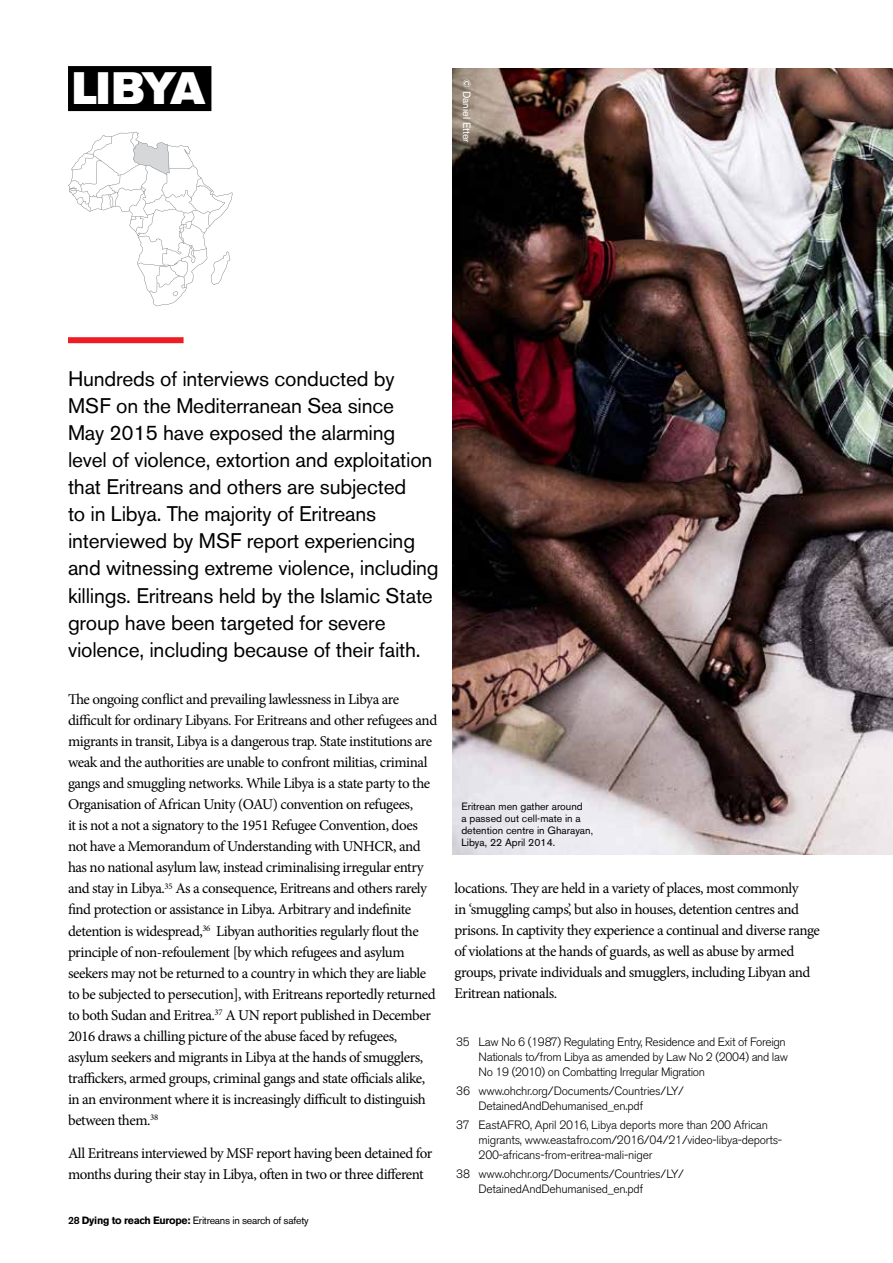
<style>
.page{position:relative;width:893px;height:1263px;background:#fff}
.page>*{position:absolute;margin:0;border:0;box-sizing:border-box;transform-origin:0 0}
.t1{font:45px "Akzidenz Grotesk BE Super";letter-spacing:-.04em;color:#fff}
.t2{font:21px/27px "Akzidenz Grotesk BE";letter-spacing:-.01em;color:#000}
.t3{font:15px/21px "Minion Pro";letter-spacing:-.03em;color:#000}
.t4{font:300 12px/15px "Akzidenz Grotesk BE";letter-spacing:-.02em;color:#000}
.t5{font:10.5px/12px "Akzidenz Grotesk BE";color:#000}
.t6{font:10.5px "Akzidenz Grotesk BE";letter-spacing:-.025em;color:#000}
.t7{font:10.5px "Akzidenz Grotesk BE";color:#fff}
.s1{font-weight:500}
.s2{font-weight:700}
</style>
<div class="page">
<svg style="left:68px;top:132px;width:164px;height:174px"></svg>
<div style="left:68px;top:66px;width:143px;height:45px;background:#000"></div>
<div style="left:68px;top:337px;width:116px;height:6px;background:#ed1d24"></div>
<img style="left:453px;top:68px;width:440px;height:787px">
<h1 class="t1" style="left:72px;top:62px;width:135px">LIBYA</h1>
<p class="t7" style="left:473px;top:79px;width:65px;rotate:90deg">© Daniel Etter</p>
<p class="t2" style="left:68px;top:366px;width:372px">Hundreds of interviews conducted by MSF on the Mediterranean Sea since<br>May 2015 have exposed the alarming level of violence, extortion and exploitation that Eritreans and others are subjected<br>to in Libya. The majority of Eritreans interviewed by MSF report experiencing and witnessing extreme violence, including killings. Eritreans held by the Islamic State group have been targeted for severe violence, including because of their faith.</p>
<p class="t3" style="left:68px;top:689px;width:371px">The ongoing conflict and prevailing lawlessness in Libya are difficult for ordinary Libyans. For Eritreans and other refugees and migrants in transit, Libya is a dangerous trap. State institutions are weak and the authorities are unable to confront militias, criminal gangs and smuggling networks. While Libya is a state party to the Organisation of African Unity (OAU) convention on refugees,<br>it is not a not a signatory to the 1951 Refugee Convention, does not have a Memorandum of Understanding with UNHCR, and has no national asylum law, instead criminalising irregular entry and stay in Libya.<sup>35</sup> As a consequence, Eritreans and others rarely find protection or assistance in Libya. Arbitrary and indefinite detention is widespread,<sup>36</sup> Libyan authorities regularly flout the principle of non-refoulement [by which refugees and asylum seekers may not be returned to a country in which they are liable to be subjected to persecution], with Eritreans reportedly returned to both Sudan and Eritrea.<sup>37</sup> A UN report published in December 2016 draws a chilling picture of the abuse faced by refugees, asylum seekers and migrants in Libya at the hands of smugglers, traffickers, armed groups, criminal gangs and state officials alike, in an environment where it is increasingly difficult to distinguish between them.<sup>38</sup></p>
<p class="t3" style="left:68px;top:1143px;width:366px">All Eritreans interviewed by MSF report having been detained for months during their stay in Libya, often in two or three different</p>
<p class="t6" style="left:68px;top:1214px;width:242px"><span class="s1">28</span> <span class="s2">Dying to reach Europe:</span> Eritreans in search of safety</p>
<p class="t5" style="left:461px;top:800px;width:133px">Eritrean men gather around<br>a passed out cell-mate in a detention centre in Gharayan,<br>Libya, 22 April 2014.</p>
<p class="t3" style="left:455px;top:878px;width:367px">locations. They are held in a variety of places, most commonly<br>in ‘smuggling camps’, but also in houses, detention centres and prisons. In captivity they experience a continual and diverse range of violations at the hands of guards, as well as abuse by armed groups, private individuals and smugglers, including Libyan and Eritrean nationals.</p>
<p class="t4" style="left:479px;top:1034px;width:311px;text-indent:-23px">35 Law No 6 (1987) Regulating Entry, Residence and Exit of Foreign<br>Nationals to/from Libya as amended by Law No 2 (2004) and law<br>No 19 (2010) on Combatting Irregular Migration</p>
<p class="t4" style="left:479px;top:1083px;width:207px;text-indent:-23px">36 www.ohchr.org/Documents/Countries/LY/<br>DetainedAndDehumanised_en.pdf</p>
<p class="t4" style="left:479px;top:1118px;width:305px;text-indent:-23px">37 EastAFRO, April 2016, Libya deports more than 200 African migrants, www.eastafro.com/2016/04/21/video-libya-deports-<br>200-africans-from-eritrea-mali-niger</p>
<p class="t4" style="left:479px;top:1167px;width:207px;text-indent:-23px">38 www.ohchr.org/Documents/Countries/LY/<br>DetainedAndDehumanised_en.pdf</p>
</div>
